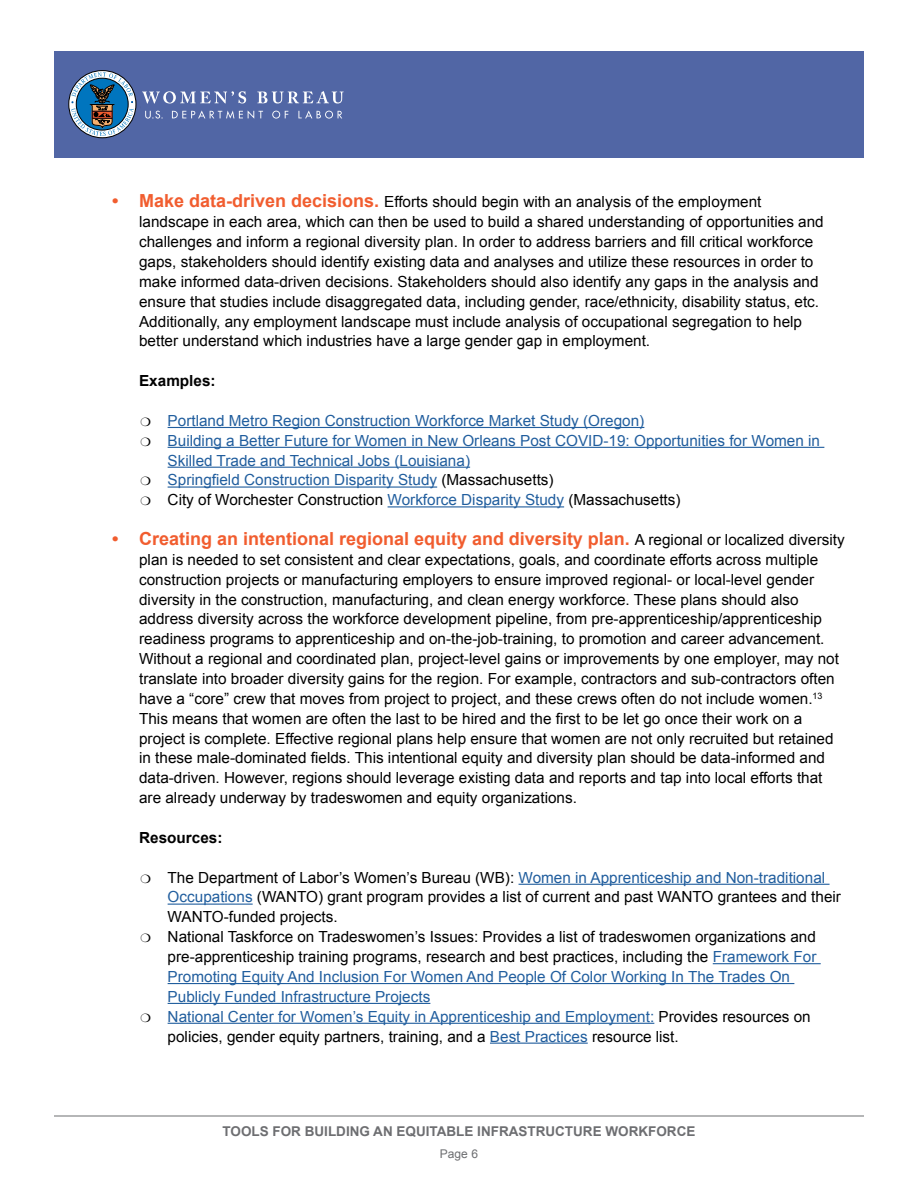
<style>
.page{position:relative;width:918px;height:1188px;background:#fff}
.page>*{position:absolute;margin:0;border:0;box-sizing:border-box;transform-origin:0 0}
.t1{font:700 18px "Arial";color:#f15d2f}
.t2{font:15.3px/19.8px "Arial";color:#000}
.t3{font:15.3px/19.8px "Arial";color:#215e9e}
.t4{font:700 15.3px "Arial";color:#000}
.Main_Title{font:700 13.5px "Arial";color:#6d6e71}
.t5{font:12px "Arial";color:#6d6e71}
.s1{font-weight:700;font-size:18px;color:#f15d2f}
.s2{color:#000}
.s3{color:#215e9e}
.s4{font-weight:400;font-size:15.3px;color:#000}
</style>
<div class="page">
<div style="left:54px;top:51px;width:810px;height:107px;background:#5166a5"></div>
<svg style="left:142px;top:91px;width:202px;height:28px"></svg>
<div style="left:68px;top:70px;width:68px;height:68px;border:1px solid #000;border-radius:50%"></div>
<svg style="left:71px;top:72px;width:63px;height:64px;background:#5a82a1"></svg>
<hr style="left:54px;top:1116px;width:810px;height:1px;background:#6d6e71">
<hr style="left:168px;top:427px;width:476px;height:1px;background:#215e9e">
<hr style="left:168px;top:447px;width:656px;height:1px;background:#215e9e">
<hr style="left:168px;top:467px;width:302px;height:1px;background:#215e9e">
<hr style="left:168px;top:486px;width:269px;height:2px;background:#215e9e">
<hr style="left:388px;top:506px;width:176px;height:1px;background:#215e9e">
<hr style="left:519px;top:884px;width:311px;height:1px;background:#215e9e">
<hr style="left:168px;top:904px;width:85px;height:1px;background:#215e9e">
<hr style="left:713px;top:963px;width:108px;height:1px;background:#215e9e">
<hr style="left:168px;top:983px;width:626px;height:1px;background:#215e9e">
<hr style="left:168px;top:1003px;width:262px;height:1px;background:#215e9e">
<hr style="left:168px;top:1023px;width:486px;height:1px;background:#215e9e">
<hr style="left:490px;top:1043px;width:98px;height:1px;background:#215e9e">
<p class="t2" style="left:139px;top:192px;width:686px;text-indent:-27px"><span class="s1">• Make data-driven decisions.</span> Efforts should begin with an analysis of the employment landscape in each area, which can then be used to build a shared understanding of opportunities and challenges and inform a regional diversity plan. In order to address barriers and fill critical workforce gaps, stakeholders should identify existing data and analyses and utilize these resources in order to make informed data-driven decisions. Stakeholders should also identify any gaps in the analysis and ensure that studies include disaggregated data, including gender, race/ethnicity, disability status, etc.<br>Additionally, any employment landscape must include analysis of occupational segregation to help better understand which industries have a large gender gap in employment.</p>
<p class="t4" style="left:139px;top:371px;width:78px">Examples:</p>
<p class="t3" style="left:141px;top:411px;width:505px"><span class="s2">❍</span> Portland Metro Region Construction Workforce Market Study (Oregon)</p>
<p class="t3" style="left:168px;top:431px;width:654px;text-indent:-27px"><span class="s2">❍</span> Building a Better Future for Women in New Orleans Post COVID-19: Opportunities for Women in<br>Skilled Trade and Technical Jobs (Louisiana)</p>
<p class="t3" style="left:141px;top:470px;width:415px"><span class="s2">❍</span> Springfield Construction Disparity Study <span class="s2">(Massachusetts)</span></p>
<p class="t2" style="left:141px;top:490px;width:541px">❍ City of Worchester Construction <span class="s3">Workforce Disparity Study</span> (Massachusetts)</p>
<p class="t1" style="left:112px;top:527px;width:734px">• Creating an intentional regional equity and diversity plan. <span class="s4">A regional or localized diversity</span></p>
<p class="t2" style="left:139px;top:550px;width:701px">plan is needed to set consistent and clear expectations, goals, and coordinate efforts across multiple construction projects or manufacturing employers to ensure improved regional- or local-level gender diversity in the construction, manufacturing, and clean energy workforce. These plans should also address diversity across the workforce development pipeline, from pre-apprenticeship/apprenticeship readiness programs to apprenticeship and on-the-job-training, to promotion and career advancement.<br>Without a regional and coordinated plan, project-level gains or improvements by one employer, may not translate into broader diversity gains for the region. For example, contractors and sub-contractors often have a “core” crew that moves from project to project, and these crews often do not include women.<sup>13<br></sup>This means that women are often the last to be hired and the first to be let go once their work on a project is complete. Effective regional plans help ensure that women are not only recruited but retained in these male-dominated fields. This intentional equity and diversity plan should be data-informed and data-driven. However, regions should leverage existing data and reports and tap into local efforts that are already underway by tradeswomen and equity organizations.</p>
<p class="t4" style="left:139px;top:827px;width:85px">Resources:</p>
<p class="t2" style="left:168px;top:868px;width:675px;text-indent:-27px">❍ The Department of Labor’s Women’s Bureau (WB): <span class="s3">Women in Apprenticeship and Non-traditional<br>Occupations</span> (WANTO) grant program provides a list of current and past WANTO grantees and their<br>WANTO-funded projects.</p>
<p class="t2" style="left:168px;top:927px;width:650px;text-indent:-27px">❍ National Taskforce on Tradeswomen’s Issues: Provides a list of tradeswomen organizations and pre-apprenticeship training programs, research and best practices, including the <span class="s3">Framework For Promoting Equity And Inclusion For Women And People Of Color Working In The Trades On Publicly Funded Infrastructure Projects</span></p>
<p class="t2" style="left:168px;top:1007px;width:645px;text-indent:-27px">❍ <span class="s3">National Center for Women’s Equity in Apprenticeship and Employment:</span> Provides resources on policies, gender equity partners, training, and a <span class="s3">Best Practices</span> resource list.</p>
<p class="Main_Title" style="left:223px;top:1123px;width:474px">TOOLS FOR BUILDING AN EQUITABLE INFRASTRUCTURE WORKFORCE</p>
<p class="t5" style="left:440px;top:1146px;width:40px">Page 6</p>
</div>
